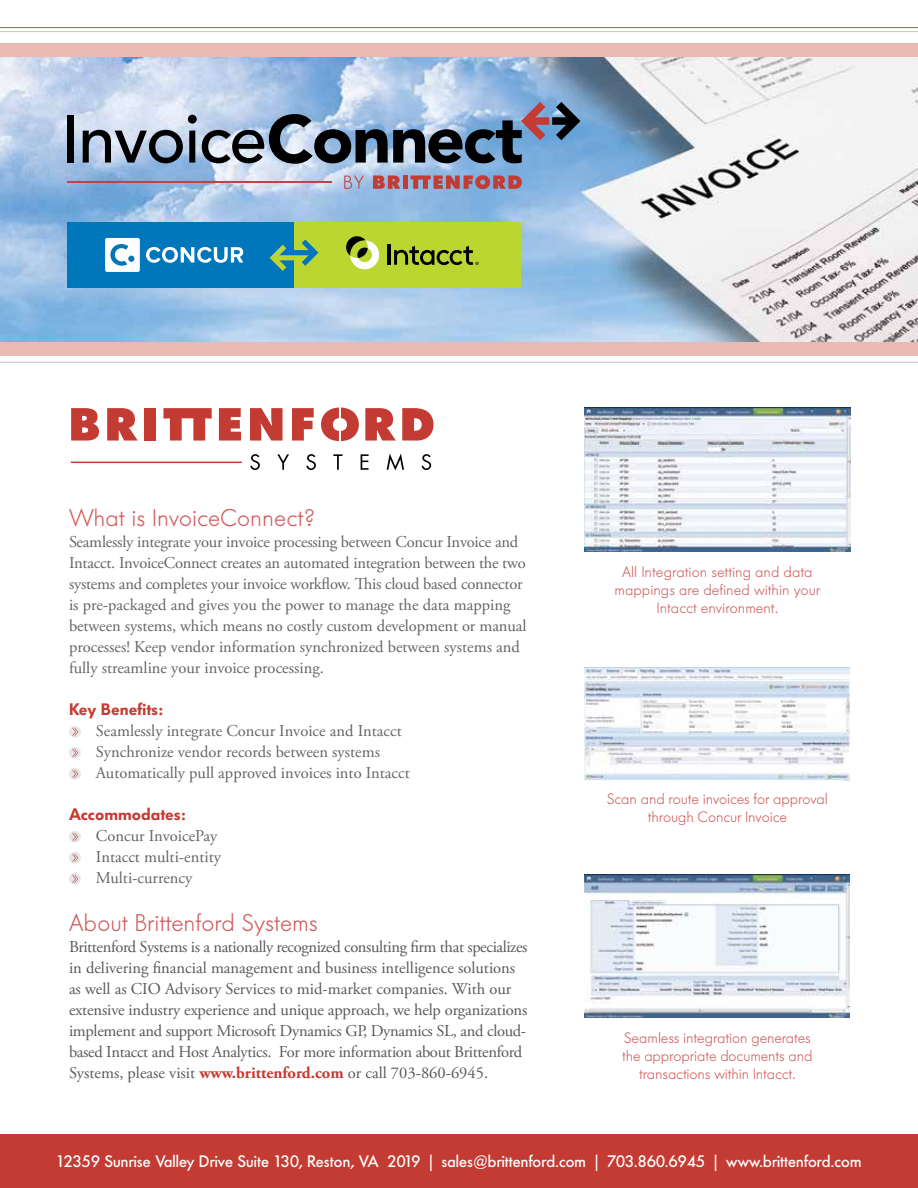
<style>
.page{position:relative;width:918px;height:1188px;background:#fff}
.page>*{position:absolute;margin:0;border:0;box-sizing:border-box;transform-origin:0 0}
.t1{font:300 24px "Futura BQ";color:#d05a5a}
.t2{font:16.5px/21px "Adobe Garamond Pro";letter-spacing:-.005em;color:#636466}
.t3{font:16.5px/21px "Adobe Garamond Pro";letter-spacing:-.01em;color:#58595b}
.t4{font:500 16.5px "Futura BQ";letter-spacing:-.01em;color:#fff}
.t5{font:600 16.5px "Futura BQ";color:#c33b32}
.t6{font:300 15px/18px "Futura BQ";letter-spacing:-.01em;color:#d05a5a;text-align:center}
.s1{font-weight:700;color:#c33b32}
</style>
<div class="page">
<div style="left:69px;top:726px;width:12px;height:12px;background:#e6e7e8;border-radius:50%"></div>
<svg style="left:72px;top:727px;width:6px;height:9px"></svg>
<div style="left:69px;top:747px;width:12px;height:12px;background:#e6e7e8;border-radius:50%"></div>
<svg style="left:72px;top:748px;width:6px;height:9px"></svg>
<div style="left:69px;top:768px;width:12px;height:12px;background:#e6e7e8;border-radius:50%"></div>
<svg style="left:72px;top:769px;width:6px;height:9px"></svg>
<div style="left:69px;top:831px;width:12px;height:12px;background:#e6e7e8;border-radius:50%"></div>
<svg style="left:72px;top:832px;width:6px;height:9px"></svg>
<div style="left:69px;top:852px;width:12px;height:12px;background:#e6e7e8;border-radius:50%"></div>
<svg style="left:72px;top:853px;width:6px;height:9px"></svg>
<div style="left:69px;top:873px;width:12px;height:12px;background:#e6e7e8;border-radius:50%"></div>
<svg style="left:72px;top:874px;width:6px;height:9px"></svg>
<svg style="left:250px;top:454px;width:10px;height:16px"></svg>
<svg style="left:277px;top:454px;width:12px;height:16px"></svg>
<svg style="left:306px;top:454px;width:10px;height:16px"></svg>
<svg style="left:333px;top:454px;width:10px;height:16px"></svg>
<svg style="left:361px;top:454px;width:8px;height:16px"></svg>
<svg style="left:387px;top:454px;width:17px;height:16px"></svg>
<svg style="left:422px;top:454px;width:9px;height:16px"></svg>
<hr style="left:71px;top:462px;width:171px;height:1px;background:#c33b32">
<svg style="left:71px;top:408px;width:28px;height:33px"></svg>
<svg style="left:107px;top:408px;width:31px;height:33px"></svg>
<div style="left:144px;top:408px;width:12px;height:33px;background:#c33b32"></div>
<svg style="left:163px;top:408px;width:49px;height:33px"></svg>
<svg style="left:219px;top:408px;width:22px;height:33px"></svg>
<svg style="left:250px;top:408px;width:33px;height:33px"></svg>
<svg style="left:292px;top:408px;width:22px;height:33px"></svg>
<svg style="left:365px;top:408px;width:31px;height:33px"></svg>
<svg style="left:402px;top:408px;width:31px;height:33px"></svg>
<svg style="left:321px;top:408px;width:38px;height:33px"></svg>
<img style="left:584px;top:874px;width:266px;height:144px">
<img style="left:584px;top:667px;width:266px;height:113px">
<img style="left:584px;top:408px;width:266px;height:144px">
<img style="left:0;top:56px;width:918px;height:287px">
<div style="left:0;top:343px;width:918px;height:13px;background:#eabab2"></div>
<hr style="left:0;top:362px;width:918px;height:1px;background:#c7c8ca">
<svg style="left:344px;top:176px;width:20px;height:13px"></svg>
<svg style="left:373px;top:176px;width:27px;height:13px"></svg>
<div style="left:403px;top:176px;width:5px;height:13px;background:#c33b32"></div>
<svg style="left:411px;top:175px;width:111px;height:14px;background:#aa6874"></svg>
<hr style="left:67px;top:181px;width:265px;height:2px;background:#c34249">
<div style="left:67px;top:115px;width:7px;height:48px;background:#000"></div>
<svg style="left:83px;top:102px;width:497px;height:62px;background:#8192a8"></svg>
<div style="left:294px;top:223px;width:227px;height:65px;background:#bcd631"></div>
<div style="left:68px;top:223px;width:226px;height:65px;background:#0076bb"></div>
<svg style="left:270px;top:240px;width:48px;height:31px"></svg>
<svg style="left:105px;top:238px;width:35px;height:34px"></svg>
<svg style="left:146px;top:247px;width:97px;height:16px"></svg>
<hr style="left:388px;top:244px;width:3px;height:21px;background:#000101">
<svg style="left:394px;top:246px;width:85px;height:19px"></svg>
<svg style="left:346px;top:236px;width:33px;height:33px"></svg>
<div style="left:0;top:43px;width:918px;height:13px;background:#eabab2"></div>
<hr style="left:0;top:27px;width:918px;height:1px;background:#d05a5a">
<hr style="left:0;top:31px;width:918px;height:1px;background:#c7c8ca">
<div style="left:0;top:1134px;width:918px;height:54px;background:#c33b32"></div>
<h1 class="t1" style="left:69px;top:504px;width:247px">What is InvoiceConnect?</h1>
<p class="t2" style="left:69px;top:532px;width:459px">Seamlessly integrate your invoice processing between Concur Invoice and Intacct. InvoiceConnect creates an automated integration between the two systems and completes your invoice workflow. This cloud based connector is pre-packaged and gives you the power to manage the data mapping between systems, which means no costly custom development or manual processes! Keep vendor information synchronized between systems and fully streamline your invoice processing.</p>
<p class="t5" style="left:69px;top:700px;width:95px">Key Benefits:</p>
<p class="t2" style="left:96px;top:721px;width:315px">Seamlessly integrate Concur Invoice and Intacct<br>Synchronize vendor records between systems<br>Automatically pull approved invoices into Intacct</p>
<p class="t5" style="left:69px;top:805px;width:118px">Accommodates:</p>
<p class="t2" style="left:96px;top:826px;width:127px">Concur InvoicePay<br>Intacct multi-entity<br>Multi-currency</p>
<h1 class="t1" style="left:69px;top:909px;width:250px">About Brittenford Systems</h1>
<p class="t3" style="left:69px;top:937px;width:460px">Brittenford Systems is a nationally recognized consulting firm that specializes in delivering financial management and business intelligence solutions as well as CIO Advisory Services to mid-market companies. With our extensive industry experience and unique approach, we help organizations implement and support Microsoft Dynamics GP, Dynamics SL, and cloud&shy;based Intacct and Host Analytics. For more information about Brittenford Systems, please visit <span class="s1">www.brittenford.com</span> or call 703-860-6945.</p>
<p class="t6" style="left:614px;top:563px;width:207px">All Integration setting and data mappings are defined within your<br>Intacct environment.</p>
<p class="t6" style="left:607px;top:790px;width:222px">Scan and route invoices for approval through Concur Invoice</p>
<p class="t6" style="left:622px;top:1028px;width:192px">Seamless integration generates the appropriate documents and transactions within Intacct.</p>
<p class="t4" style="left:56px;top:1152px;width:807px">12359 Sunrise Valley Drive Suite 130, Reston, VA 2019 | sales@brittenford.com | 703.860.6945 | www.brittenford.com</p>
</div>
